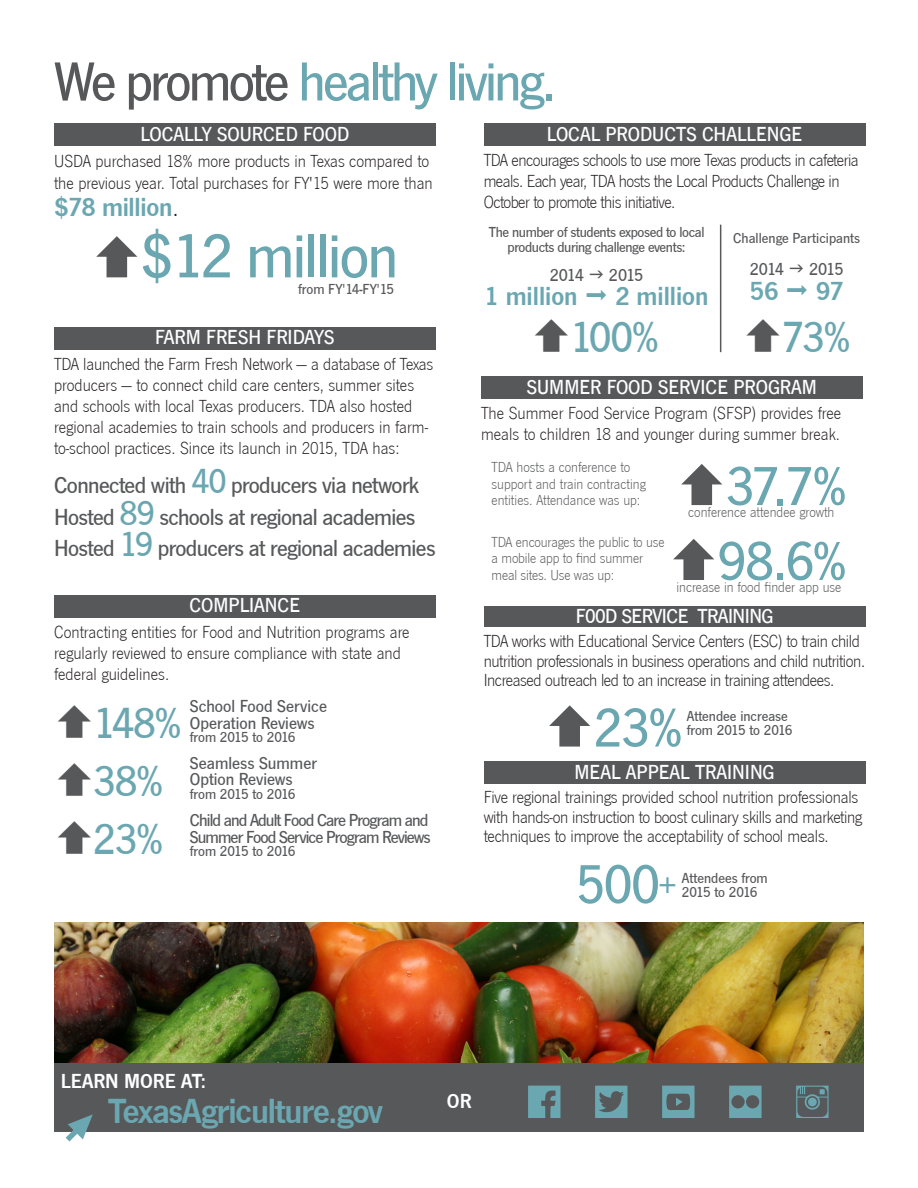
<style>
.page{position:relative;width:918px;height:1188px;background:#fff}
.page>*{position:absolute;margin:0;border:0;box-sizing:border-box;transform-origin:0 0}
.t1{font:500 64.5px "News Got T";letter-spacing:-.025em;color:#6ba7b1}
.t2{font:500 57px "News Got T";letter-spacing:-.045em;color:#6ba7b1}
.t3{font:500 45px "News Got T";letter-spacing:-.025em;color:#6ba7b1}
.t4{font:600 36px "News Got T";letter-spacing:-.03em;color:#6ba7b1}
.t5{font:600 27px "News Got T";color:#6ba7b1}
.t6{font:500 24px "News Got T";letter-spacing:-.025em;color:#57585a}
.t7{font:500 21px "News Got T";color:#fff}
.t8{font:500 21px "News Got T";letter-spacing:-.025em;color:#fff}
.t9{font:600 21px "News Got T";color:#fff}
.t10{font:18px/21px "News Got T Ligh";letter-spacing:-.01em;color:#231f20}
.t11{font:18px/21px "News Got T Ligh";letter-spacing:-.03em;color:#231f20}
.t12{font:500 18px/16.5px "News Got T";letter-spacing:-.05em;color:#57585a}
.t13{font:500 18px/16.5px "News Got T";color:#57585a}
.t14{font:500 15px/13.5px "News Got T";letter-spacing:-.015em;color:#57585a}
.t15{font:15px/16.5px "News Got T Ligh";color:#57585a}
.s1{color:#57585a}
.s2{font-family:"News Got T Ligh";font-weight:400;color:#231f20}
.s3{font-size:36px;color:#6ba7b1}
.s4{font-size:36px}
</style>
<div class="page">
<div style="left:484px;top:124px;width:381px;height:22px;background:#57585a"></div>
<div style="left:54px;top:327px;width:382px;height:22px;background:#57585a"></div>
<div style="left:54px;top:595px;width:382px;height:22px;background:#57585a"></div>
<div style="left:54px;top:1062px;width:810px;height:70px;background:#57585a"></div>
<svg style="left:66px;top:1114px;width:27px;height:28px"></svg>
<svg style="left:528px;top:1086px;width:32px;height:32px"></svg>
<svg style="left:595px;top:1086px;width:33px;height:32px"></svg>
<svg style="left:662px;top:1086px;width:33px;height:32px"></svg>
<svg style="left:729px;top:1086px;width:33px;height:32px"></svg>
<svg style="left:796px;top:1086px;width:33px;height:32px"></svg>
<div style="left:484px;top:762px;width:381px;height:22px;background:#57585a"></div>
<img style="left:54px;top:922px;width:810px;height:140px">
<div style="left:484px;top:606px;width:381px;height:21px;background:#57585a"></div>
<div style="left:481px;top:377px;width:382px;height:22px;background:#57585a"></div>
<hr style="left:720px;top:225px;width:1px;height:127px;background:#57585a">
<div style="left:54px;top:124px;width:382px;height:22px;background:#57585a"></div>
<p class="t2" style="left:54px;top:50px;width:503px"><span class="s1">We promote</span> healthy living.</p>
<p class="t7" style="left:547px;top:122px;width:257px">LOCAL PRODUCTS CHALLENGE</p>
<p class="t11" style="left:484px;top:150px;width:376px">TDA encourages schools to use more Texas products in cafeteria meals. Each year, TDA hosts the Local Products Challenge in<br>October to promote this initiative.</p>
<p class="t7" style="left:140px;top:122px;width:210px">LOCALLY SOURCED FOOD</p>
<p class="t10" style="left:54px;top:151px;width:380px;line-height:21.6px">USDA purchased 18% more products in Texas compared to the previous year. Total purchases for FY'15 were more than</p>
<p class="t5" style="left:54px;top:191px;width:126px">$78 million<span class="s2">.</span></p>
<p class="t1" style="left:141px;top:220px;width:259px">$12 million</p>
<p class="t14" style="left:298px;top:282px;width:97px">from FY'14-FY'15</p>
<p class="t14" style="left:489px;top:225px;width:217px;line-height:15px;text-align:center">The number of students exposed to local products during challenge events:</p>
<p class="t12" style="left:550px;top:267px;width:36px">2014</p>
<p class="t12" style="left:609px;top:267px;width:36px">2015</p>
<p class="t5" style="left:485px;top:280px;width:95px">1 million</p>
<p class="t5" style="left:615px;top:280px;width:95px">2 million</p>
<p class="t3" style="left:570px;top:312px;width:90px">100%</p>
<p class="t14" style="left:733px;top:231px;width:129px">Challenge Participants</p>
<p class="t12" style="left:750px;top:261px;width:36px">2014</p>
<p class="t12" style="left:809px;top:261px;width:36px">2015</p>
<p class="t5" style="left:750px;top:275px;width:30px">56</p>
<p class="t5" style="left:816px;top:275px;width:29px">97</p>
<p class="t3" style="left:782px;top:312px;width:70px">73%</p>
<p class="t7" style="left:155px;top:326px;width:181px">FARM FRESH FRIDAYS</p>
<p class="t10" style="left:54px;top:354px;width:381px">TDA launched the Farm Fresh Network — a database of Texas producers — to connect child care centers, summer sites and schools with local Texas producers. TDA also hosted regional academies to train schools and producers in farm&shy;to-school practices. Since its launch in 2015, TDA has:</p>
<p class="t6" style="left:54px;top:472px;width:367px">Connected with <span class="s3">40</span> producers via network</p>
<p class="t6" style="left:54px;top:504px;width:363px">Hosted <span class="s3">89</span> schools at regional academies</p>
<p class="t6" style="left:54px;top:535px;width:383px">Hosted <span class="s3">19</span> producers at regional academies</p>
<p class="t7" style="left:189px;top:594px;width:112px">COMPLIANCE</p>
<p class="t10" style="left:54px;top:622px;width:357px">Contracting entities for Food and Nutrition programs are regularly reviewed to ensure compliance with state and federal guidelines.</p>
<p class="t13" style="left:190px;top:698px;width:139px">School Food Service<br>Operation Reviews</p>
<p class="t7" style="left:527px;top:375px;width:292px">SUMMER FOOD SERVICE PROGRAM</p>
<p class="t10" style="left:481px;top:403px;width:362px">The Summer Food Service Program (SFSP) provides free meals to children 18 and younger during summer break.</p>
<p class="t2" style="left:726px;top:455px;width:122px">37.7%</p>
<p class="t15" style="left:492px;top:459px;width:156px">TDA hosts a conference to support and train contracting entities. Attendance was up:</p>
<p class="t15" style="left:688px;top:504px;width:148px">conference attendee growth</p>
<p class="t2" style="left:718px;top:530px;width:130px">98.6%</p>
<p class="t15" style="left:492px;top:534px;width:175px">TDA encourages the public to use a mobile app to find summer meal sites. Use was up:</p>
<p class="t15" style="left:676px;top:579px;width:167px">increase in food finder app use</p>
<p class="t8" style="left:576px;top:605px;width:199px">F00D SERVICE TRAINING</p>
<p class="t10" style="left:484px;top:632px;width:383px;line-height:19.5px">TDA works with Educational Service Centers (ESC) to train child nutrition professionals in business operations and child nutrition.<br>Increased outreach led to an increase in training attendees.</p>
<p class="t2" style="left:594px;top:696px;width:90px">23%</p>
<p class="t14" style="left:687px;top:710px;width:103px">Attendee increase</p>
<p class="t3" style="left:93px;top:699px;width:90px">148%</p>
<p class="t14" style="left:687px;top:723px;width:107px">from 2015 to 2016</p>
<p class="t14" style="left:190px;top:731px;width:107px">from 2015 to 2016</p>
<p class="t13" style="left:190px;top:755px;width:129px">Seamless Summer</p>
<p class="t13" style="left:190px;top:771px;width:104px">Option Reviews</p>
<p class="t7" style="left:575px;top:760px;width:202px">MEAL APPEAL TRAINING</p>
<p class="t10" style="left:484px;top:788px;width:380px;line-height:19.5px">Five regional trainings provided school nutrition professionals with hands-on instruction to boost culinary skills and marketing techniques to improve the acceptability of school meals.</p>
<p class="t3" style="left:93px;top:756px;width:71px">38%</p>
<p class="t14" style="left:190px;top:787px;width:107px">from 2015 to 2016</p>
<p class="t12" style="left:190px;top:812px;width:242px">Child and Adult Food Care Program and<br>Summer Food Service Program Reviews</p>
<p class="t3" style="left:93px;top:814px;width:71px">23%</p>
<p class="t14" style="left:190px;top:845px;width:107px">from 2015 to 2016</p>
<p class="t9" style="left:61px;top:1069px;width:147px">LEARN MORE AT:</p>
<p class="t4" style="left:108px;top:1090px;width:276px">TexasAgriculture.gov</p>
<p class="t9" style="left:447px;top:1089px;width:26px">OR</p>
<p class="t2" style="left:576px;top:853px;width:102px">500<span class="s4">+</span></p>
<p class="t14" style="left:682px;top:872px;width:87px">Attendees from<br>2015 to 2016</p>
</div>
